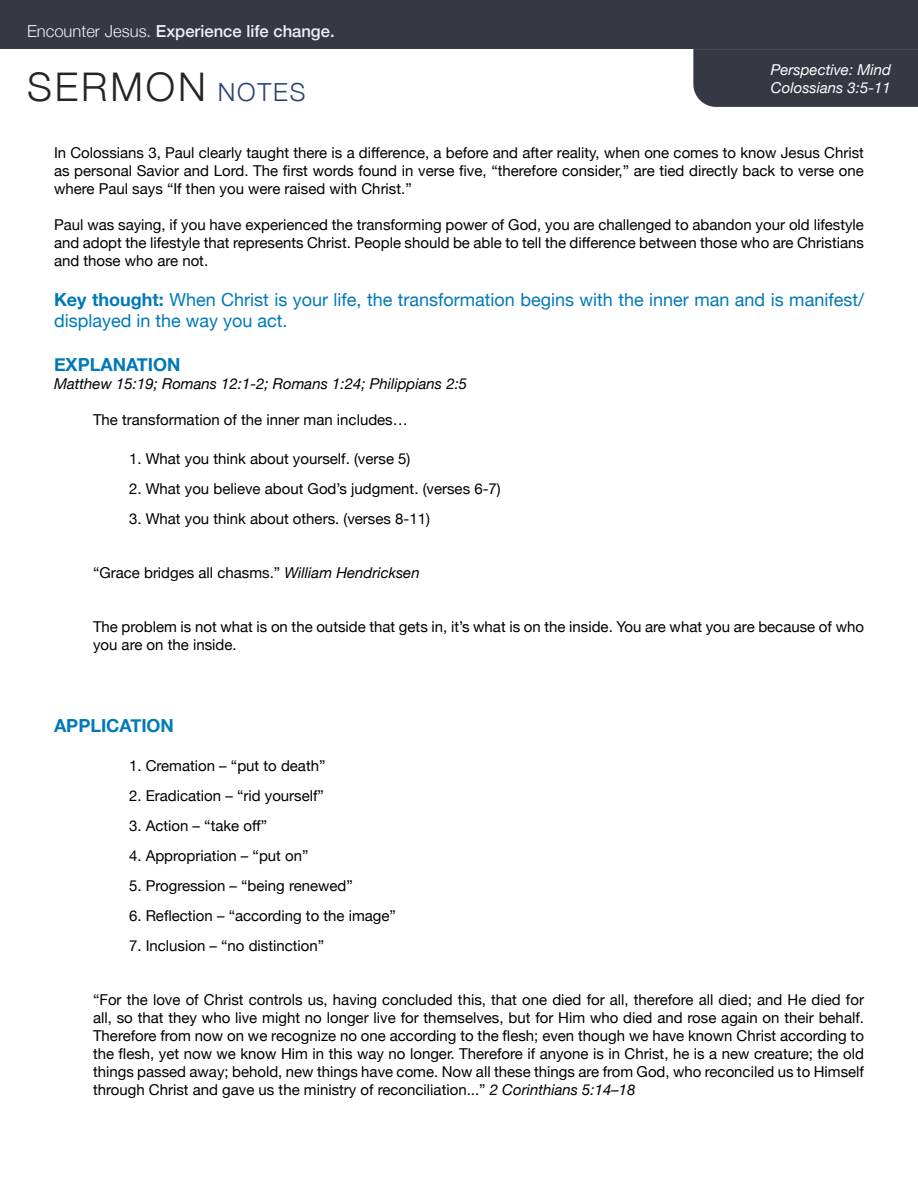
<style>
.page{position:relative;width:918px;height:1188px;background:#fff}
.page>*{position:absolute;margin:0;border:0;box-sizing:border-box;transform-origin:0 0}
.t1{font:300 39.45px "Helvetica Neue";letter-spacing:.075em;color:#262425}
.t2{font:18px/21.6px "Helvetica Neue";color:#007ab6}
.t3{font:700 18px "Helvetica Neue";color:#007ab6}
.t4{font:500 16.65px "Helvetica Neue";color:#f1eff6}
.t5{font:15px/18px "Helvetica Neue";color:#000;text-align:justify}
.t6{font:italic 15px "Helvetica Neue";color:#000}
.t7{font:italic 15px/18px "Helvetica Neue";color:#fff}
.s1{font-weight:300}
.s2{font-size:24.9px;color:#294274}
.s3{font-weight:700}
.s4{font-style:italic}
</style>
<div class="page">
<div style="left:693px;top:50px;width:225px;height:57px;background:#363844"></div>
<hr style="left:693px;top:48px;width:225px;height:2px;background:#000">
<div style="left:0;top:0;width:918px;height:49px;background:#363844"></div>
<p class="t4" style="left:27px;top:18px;width:309px"><span class="s1">Encounter Jesus.</span> Experience life change.</p>
<h1 class="t1" style="left:27px;top:55px;width:280px">SERMON <span class="s2">NOTES</span></h1>
<p class="t7" style="left:771px;top:61px;width:122px">Perspective: Mind<br>Colossians 3:5-11</p>
<p class="t5" style="left:54px;top:145px;width:812px">In Colossians 3, Paul clearly taught there is a difference, a before and after reality, when one comes to know Jesus Christ as personal Savior and Lord. The first words found in verse five, “therefore consider,” are tied directly back to verse one where Paul says “If then you were raised with Christ.”</p>
<p class="t5" style="left:54px;top:217px;width:812px">Paul was saying, if you have experienced the transforming power of God, you are challenged to abandon your old lifestyle and adopt the lifestyle that represents Christ. People should be able to tell the difference between those who are Christians and those who are not.</p>
<p class="t2" style="left:54px;top:290px;width:811px"><span class="s3">Key thought:</span> When Christ is your life, the transformation begins with the inner man and is manifest/ displayed in the way you act.</p>
<p class="t3" style="left:54px;top:350px;width:128px">EXPLANATION</p>
<p class="t6" style="left:54px;top:372px;width:415px">Matthew 15:19; Romans 12:1-2; Romans 1:24; Philippians 2:5</p>
<p class="t5" style="left:93px;top:411px;width:316px">The transformation of the inner man includes…</p>
<p class="t5" style="left:129px;top:450px;width:283px">1. What you think about yourself. (verse 5)</p>
<p class="t5" style="left:129px;top:480px;width:373px">2. What you believe about God’s judgment. (verses 6-7)</p>
<p class="t5" style="left:129px;top:510px;width:302px">3. What you think about others. (verses 8-11)</p>
<p class="t5" style="left:93px;top:564px;width:328px">“Grace bridges all chasms.” <span class="s4">William Hendricksen</span></p>
<p class="t5" style="left:93px;top:618px;width:772px">The problem is not what is on the outside that gets in, it’s what is on the inside. You are what you are because of who you are on the inside.</p>
<p class="t3" style="left:54px;top:712px;width:121px">APPLICATION</p>
<p class="t5" style="left:129px;top:758px;width:198px">1. Cremation – “put to death”</p>
<p class="t5" style="left:129px;top:788px;width:197px">2. Eradication – “rid yourself”</p>
<p class="t5" style="left:129px;top:818px;width:140px">3. Action – “take off”</p>
<p class="t5" style="left:129px;top:848px;width:181px">4. Appropriation – “put on”</p>
<p class="t5" style="left:129px;top:878px;width:225px">5. Progression – “being renewed”</p>
<p class="t5" style="left:129px;top:908px;width:268px">6. Reflection – “according to the image”</p>
<p class="t5" style="left:129px;top:938px;width:197px">7. Inclusion – “no distinction”</p>
<p class="t5" style="left:93px;top:992px;width:773px">“For the love of Christ controls us, having concluded this, that one died for all, therefore all died; and He died for all, so that they who live might no longer live for themselves, but for Him who died and rose again on their behalf.<br>Therefore from now on we recognize no one according to the flesh; even though we have known Christ according to the flesh, yet now we know Him in this way no longer. Therefore if anyone is in Christ, he is a new creature; the old things passed away; behold, new things have come. Now all these things are from God, who reconciled us to Himself through Christ and gave us the ministry of reconciliation...” <span class="s4">2 Corinthians 5:14–18</span></p>
</div>
